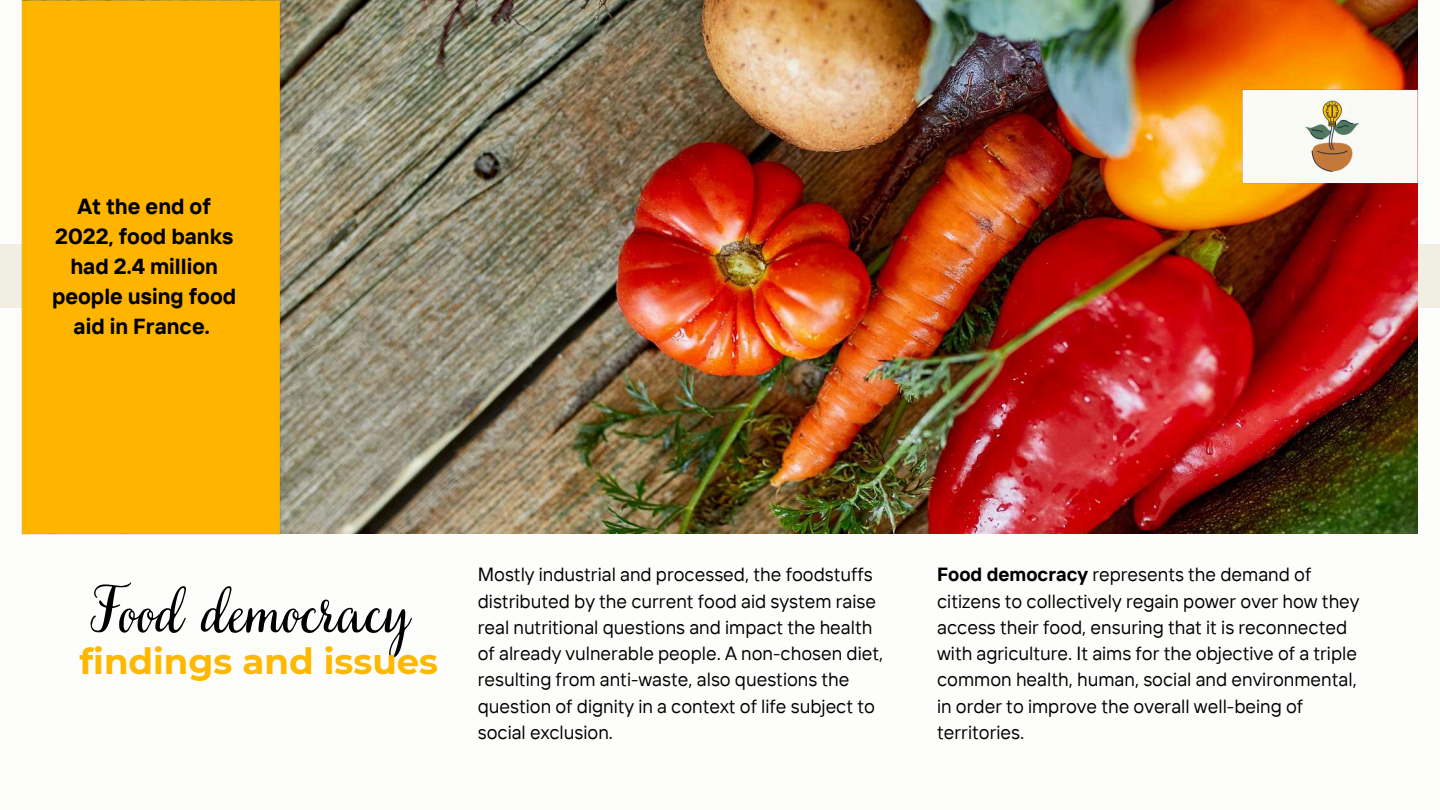
<style>
.page{position:relative;width:1440px;height:810px;background:#fff}
.page>*{position:absolute;margin:0;border:0;box-sizing:border-box;transform-origin:0 0}
.t1{font:60px "Very Berry Pro";color:#000}
.t2{font:700 35.6px "Montserrat";color:#ffb800}
.t3{font:700 21.8px/30px "TT Interphases";color:#000;text-align:center}
.t4{font:19px/26.2px "TT Interphases";color:#000}
.s1{font-weight:700}
</style>
<div class="page">
<img style="left:0;top:0;width:1440px;height:535px">
<p class="t3" style="left:52px;top:191px;width:186px">At the end of<br>2022, food banks had 2.4 million people using food aid in France.</p>
<h1 class="t1" style="left:91px;top:571px;width:320px">Food democracy</h1>
<h2 class="t2" style="left:80px;top:640px;width:360px">findings and issues</h2>
<p class="t4" style="left:478px;top:561px;width:407px">Mostly industrial and processed, the foodstuffs distributed by the current food aid system raise real nutritional questions and impact the health of already vulnerable people. A non-chosen diet, resulting from anti-waste, also questions the question of dignity in a context of life subject to social exclusion.</p>
<p class="t4" style="left:937px;top:561px;width:424px"><span class="s1">Food democracy</span> represents the demand of citizens to collectively regain power over how they access their food, ensuring that it is reconnected with agriculture. It aims for the objective of a triple common health, human, social and environmental, in order to improve the overall well-being of territories.</p>
</div>
